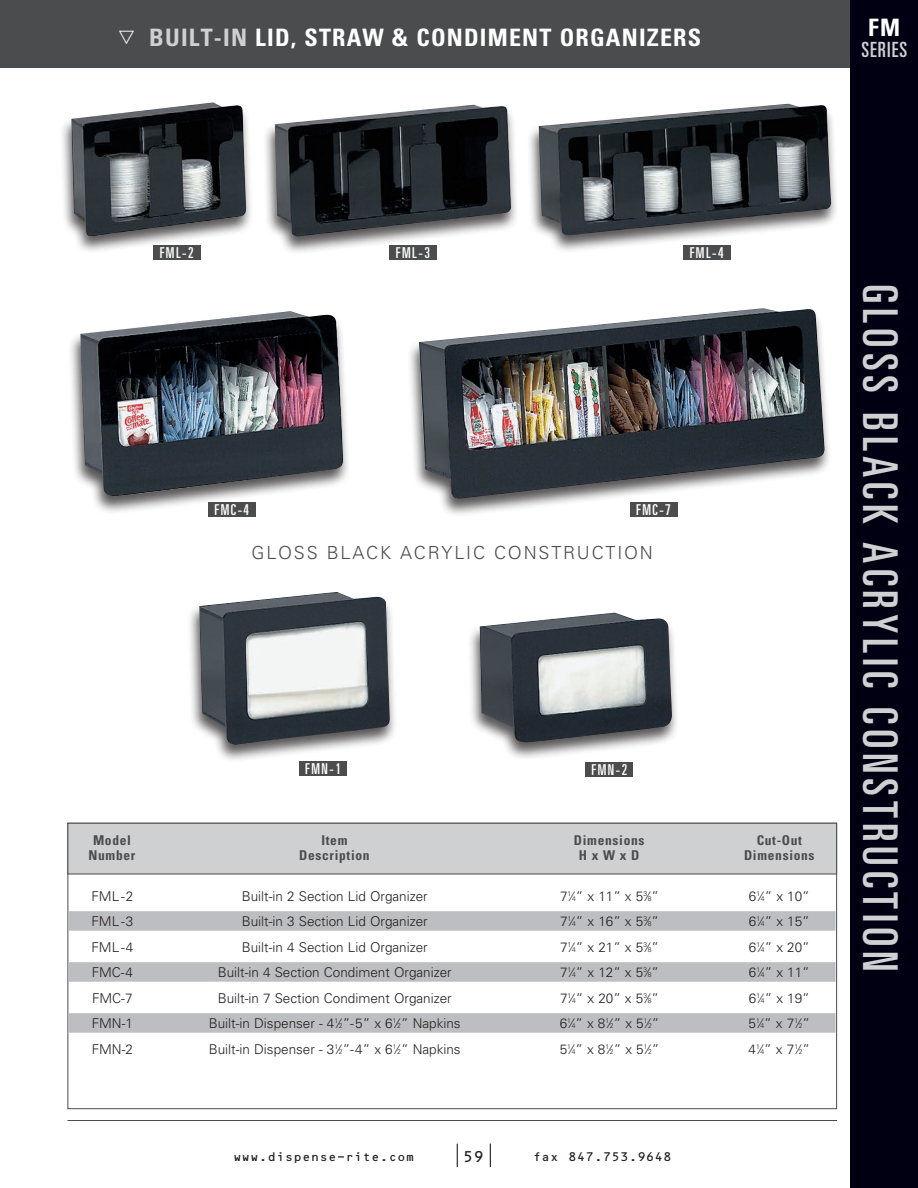
<style>
.page{position:relative;width:918px;height:1188px;background:#fff}
.page>*{position:absolute;margin:0;border:0;box-sizing:border-box;transform-origin:0 0}
.t1{font:ultra-condensed 48px "Univers";letter-spacing:.1em;color:#cfd0d2}
.t2{font:700 condensed 24px "Univers";letter-spacing:.05em;color:#fff}
.t3{font:ultra-condensed 21px "Univers";letter-spacing:.05em;color:#cfd0d2}
.t4{font:19.5px "European Pi Three";color:#fff}
.Sm_A_Body_Copy{font:300 18px "Univers";letter-spacing:.1em;color:#4b4c4d}
.t5{font:ultra-condensed 15px "Univers";letter-spacing:.1em;color:#fff}
.t6{font:15px "OCRB";color:#231f20}
.SM_B_Chart_Body_Rule{font:300 13.5px "Univers";color:#231f20}
.t7{font:700 condensed 13.5px "Univers";letter-spacing:.05em;color:#4b4c4d}
.t8{font:12px "OCRB";color:#231f20}
.s1{color:#cfd0d2}
.s2{font-size:6.75px}
</style>
<div class="page">
<div style="left:850px;top:0;width:68px;height:1188px;background:#000012"></div>
<div style="left:0;top:0;width:850px;height:68px;background:#4b4c4d"></div>
<svg style="left:457px;top:1144px;width:1px;height:23px"></svg>
<svg style="left:490px;top:1144px;width:1px;height:23px"></svg>
<hr style="left:68px;top:1120px;width:769px;height:1px;background:#4b4c4d">
<div style="left:153px;top:245px;width:48px;height:15px;background:#4b4c4d"></div>
<div style="left:389px;top:245px;width:48px;height:15px;background:#4b4c4d"></div>
<div style="left:683px;top:245px;width:48px;height:15px;background:#4b4c4d"></div>
<div style="left:68px;top:823px;width:769px;height:51px;background:#cfd0d2;border:1px solid #4b4c4d"></div>
<div style="left:69px;top:911px;width:767px;height:20px;background:#bdbec1"></div>
<div style="left:69px;top:962px;width:767px;height:20px;background:#bdbec1"></div>
<div style="left:69px;top:1013px;width:767px;height:20px;background:#bdbec1"></div>
<div style="left:187px;top:591px;width:211px;height:172px;background:#231f20;opacity:.75"></div>
<img style="left:199px;top:592px;width:191px;height:153px">
<div style="left:59px;top:101px;width:195px;height:154px;background:#231f20;opacity:.75"></div>
<img style="left:71px;top:102px;width:176px;height:135px">
<div style="left:263px;top:104px;width:255px;height:151px;background:#231f20;opacity:.75"></div>
<img style="left:275px;top:105px;width:237px;height:132px">
<div style="left:527px;top:103px;width:312px;height:151px;background:#231f20;opacity:.75"></div>
<img style="left:539px;top:104px;width:292px;height:132px">
<div style="left:68px;top:310px;width:283px;height:205px;background:#231f20;opacity:.75"></div>
<img style="left:80px;top:311px;width:263px;height:185px">
<div style="left:407px;top:307px;width:425px;height:210px;background:#231f20;opacity:.75"></div>
<img style="left:419px;top:308px;width:406px;height:191px">
<div style="left:208px;top:502px;width:48px;height:15px;background:#4b4c4d"></div>
<div style="left:630px;top:502px;width:47px;height:15px;background:#4b4c4d"></div>
<div style="left:299px;top:761px;width:48px;height:15px;background:#4b4c4d"></div>
<div style="left:586px;top:762px;width:47px;height:15px;background:#4b4c4d"></div>
<div style="left:467px;top:612px;width:212px;height:149px;background:#231f20;opacity:.75"></div>
<img style="left:480px;top:613px;width:192px;height:130px">
<p class="t4" style="left:119px;top:25px;width:18px">h</p>
<p class="t2" style="left:149px;top:23px;width:553px"><span class="s1">BUILT-IN</span> LID, STRAW &amp; CONDIMENT ORGANIZERS</p>
<p class="t2" style="left:868px;top:13px;width:33px">FM</p>
<p class="t3" style="left:861px;top:37px;width:47px">SERIES</p>
<p class="t5" style="left:160px;top:244px;width:36px">FML-2</p>
<p class="t5" style="left:396px;top:244px;width:36px">FML-3</p>
<p class="t5" style="left:690px;top:244px;width:36px">FML-4</p>
<p class="t5" style="left:215px;top:501px;width:36px">FMC-4</p>
<p class="t5" style="left:636px;top:501px;width:36px">FMC-7</p>
<p class="Sm_A_Body_Copy" style="left:252px;top:542px;width:403px">GLOSS BLACK ACRYLIC CONSTRUCTION</p>
<p class="t5" style="left:305px;top:760px;width:37px">FMN-1</p>
<p class="t5" style="left:592px;top:761px;width:37px">FMN-2</p>
<p class="t7" style="left:93px;top:832px;width:39px">Model</p>
<p class="t7" style="left:321px;top:832px;width:28px">Item</p>
<p class="t7" style="left:574px;top:832px;width:72px">Dimensions</p>
<p class="t7" style="left:757px;top:832px;width:47px">Cut-Out</p>
<p class="t7" style="left:89px;top:847px;width:48px">Number</p>
<p class="t7" style="left:299px;top:847px;width:72px">Description</p>
<p class="t7" style="left:579px;top:847px;width:62px">H x W x D</p>
<p class="t7" style="left:744px;top:847px;width:72px">Dimensions</p>
<p class="SM_B_Chart_Body_Rule" style="left:91px;top:888px;width:43px">FML -2</p>
<p class="SM_B_Chart_Body_Rule" style="left:242px;top:888px;width:188px">Built-in 2 Section Lid Organizer</p>
<p class="SM_B_Chart_Body_Rule" style="left:560px;top:888px;width:101px">7<sup>1</sup>⁄<span class="s2">4</span>” x 11” x 5<sup>3</sup>⁄<span class="s2">8</span>”</p>
<p class="SM_B_Chart_Body_Rule" style="left:749px;top:888px;width:62px">6<sup>1</sup>⁄<span class="s2">4</span>” x 10”</p>
<p class="SM_B_Chart_Body_Rule" style="left:91px;top:913px;width:43px">FML -3</p>
<p class="SM_B_Chart_Body_Rule" style="left:242px;top:913px;width:188px">Built-in 3 Section Lid Organizer</p>
<p class="SM_B_Chart_Body_Rule" style="left:560px;top:913px;width:101px">7<sup>1</sup>⁄<span class="s2">4</span>” x 16” x 5<sup>3</sup>⁄<span class="s2">8</span>”</p>
<p class="SM_B_Chart_Body_Rule" style="left:749px;top:913px;width:62px">6<sup>1</sup>⁄<span class="s2">4</span>” x 15”</p>
<p class="SM_B_Chart_Body_Rule" style="left:91px;top:939px;width:43px">FML -4</p>
<p class="SM_B_Chart_Body_Rule" style="left:242px;top:939px;width:188px">Built-in 4 Section Lid Organizer</p>
<p class="SM_B_Chart_Body_Rule" style="left:560px;top:939px;width:101px">7<sup>1</sup>⁄<span class="s2">4</span>” x 21” x 5<sup>3</sup>⁄<span class="s2">8</span>”</p>
<p class="SM_B_Chart_Body_Rule" style="left:749px;top:939px;width:62px">6<sup>1</sup>⁄<span class="s2">4</span>” x 20”</p>
<p class="SM_B_Chart_Body_Rule" style="left:92px;top:964px;width:43px">FMC-4</p>
<p class="SM_B_Chart_Body_Rule" style="left:218px;top:964px;width:236px">Built-in 4 Section Condiment Organizer</p>
<p class="SM_B_Chart_Body_Rule" style="left:560px;top:964px;width:101px">7<sup>1</sup>⁄<span class="s2">4</span>” x 12” x 5<sup>3</sup>⁄<span class="s2">8</span>”</p>
<p class="SM_B_Chart_Body_Rule" style="left:749px;top:964px;width:62px">6<sup>1</sup>⁄<span class="s2">4</span>” x 11”</p>
<p class="SM_B_Chart_Body_Rule" style="left:92px;top:990px;width:42px">FMC-7</p>
<p class="SM_B_Chart_Body_Rule" style="left:218px;top:990px;width:236px">Built-in 7 Section Condiment Organizer</p>
<p class="SM_B_Chart_Body_Rule" style="left:560px;top:990px;width:101px">7<sup>1</sup>⁄<span class="s2">4</span>” x 20” x 5<sup>3</sup>⁄<span class="s2">8</span>”</p>
<p class="SM_B_Chart_Body_Rule" style="left:749px;top:990px;width:62px">6<sup>1</sup>⁄<span class="s2">4</span>” x 19”</p>
<p class="SM_B_Chart_Body_Rule" style="left:92px;top:1015px;width:43px">FMN-1</p>
<p class="SM_B_Chart_Body_Rule" style="left:209px;top:1015px;width:253px">Built-in Dispenser - 4<sup>1</sup>⁄<span class="s2">2</span>”-5” x 6<sup>1</sup>⁄<span class="s2">2</span>” Napkins</p>
<p class="SM_B_Chart_Body_Rule" style="left:560px;top:1015px;width:101px">6<sup>1</sup>⁄<span class="s2">4</span>” x 8<sup>1</sup>⁄<span class="s2">2</span>” x 5<sup>1</sup>⁄<span class="s2">2</span>”</p>
<p class="SM_B_Chart_Body_Rule" style="left:749px;top:1015px;width:63px">5<sup>1</sup>⁄<span class="s2">4</span>” x 7<sup>1</sup>⁄<span class="s2">2</span>”</p>
<p class="SM_B_Chart_Body_Rule" style="left:92px;top:1041px;width:43px">FMN-2</p>
<p class="SM_B_Chart_Body_Rule" style="left:209px;top:1041px;width:253px">Built-in Dispenser - 3<sup>1</sup>⁄<span class="s2">2</span>”-4” x 6<sup>1</sup>⁄<span class="s2">2</span>” Napkins</p>
<p class="SM_B_Chart_Body_Rule" style="left:560px;top:1041px;width:101px">5<sup>1</sup>⁄<span class="s2">4</span>” x 8<sup>1</sup>⁄<span class="s2">2</span>” x 5<sup>1</sup>⁄<span class="s2">2</span>”</p>
<p class="SM_B_Chart_Body_Rule" style="left:749px;top:1041px;width:63px">4<sup>1</sup>⁄<span class="s2">4</span>” x 7<sup>1</sup>⁄<span class="s2">2</span>”</p>
<p class="t8" style="left:233px;top:1151px;width:183px">www.dispense-rite.com</p>
<p class="t6" style="left:463px;top:1149px;width:23px">59</p>
<p class="t8" style="left:533px;top:1151px;width:141px">fax 847.753.9648</p>
<p class="t1" style="left:908px;top:284px;width:689px;rotate:90deg">GLOSS BLACK ACRYLIC CONSTRUCTION</p>
</div>
